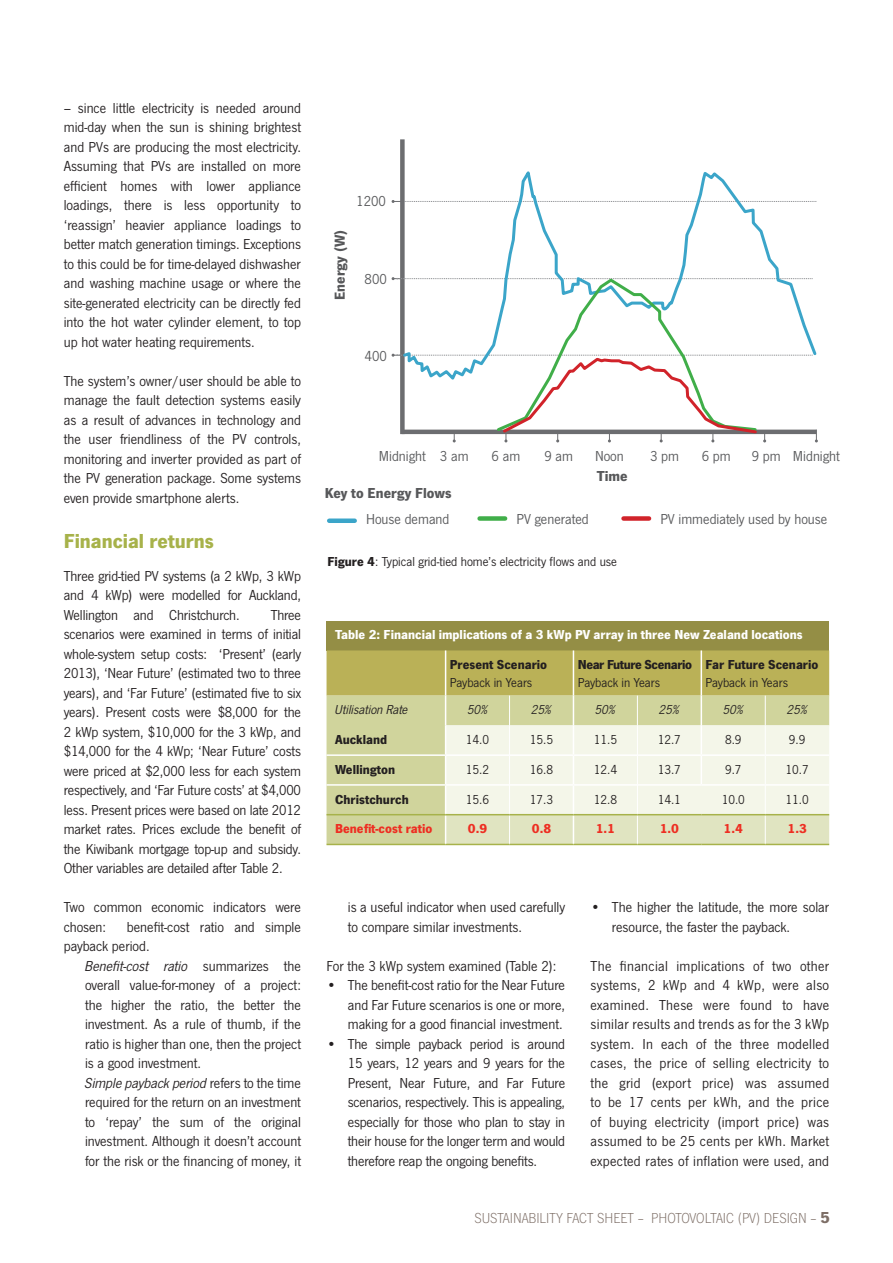
<style>
.page{position:relative;width:893px;height:1263px;background:#fff}
.page>*{position:absolute;margin:0;border:0;box-sizing:border-box;transform-origin:0 0}
.Sub_Heading{font:700 21px "News Got";color:#a7b24a}
.Body_Copy{font:15px/19.5px "News Got";color:#231f20;text-align:justify}
.Indent_Copy{font:15px/19.5px "News Got";color:#231f20;text-align:justify}
.t1{font:15px "News Got";color:#57585a}
.t2{font:300 15px "News Got";color:#7d6e66}
.t3{font:700 15px "News Got";color:#57585a}
.Table_Copy{font:13.5px "News Got";color:#231f20}
.Table_Heading{font:700 13.5px "News Got";color:#fff}
.Table_Copy-2{font:700 13.5px/18px "News Got";color:#231f20}
.Table_Heading-2{font:700 13.5px "News Got";color:#ee2e22}
.Table_Heading-3{font:700 13.5px/18px "News Got";letter-spacing:-.03em;color:#231f20}
.Table_Heading-4{font:700 13.5px "News Got";color:#231f20}
.Table_Copy-3{font:italic 13.5px "News Got";color:#231f20}
.Table_Heading-5{font:italic 13.5px "News Got";color:#231f20}
.s1{font-style:italic}
.s2{font-weight:700}
.s3{font-weight:400}
.s4{font-weight:700;font-size:16.5px}
</style>
<div class="page">
<div style="left:400px;top:139px;width:5px;height:295px;background:#6c6d70"></div>
<svg style="left:392px;top:200px;width:9px;height:3px"></svg>
<svg style="left:404px;top:165px;width:413px;height:112px"></svg>
<svg style="left:392px;top:277px;width:426px;height:165px"></svg>
<div style="left:329px;top:518px;width:26px;height:5px;background:#3ba5c9"></div>
<div style="left:480px;top:516px;width:25px;height:5px;background:#40ae49"></div>
<div style="left:623px;top:516px;width:26px;height:5px;background:#d1232a"></div>
<div style="left:327px;top:621px;width:502px;height:29px;background:#948e45"></div>
<hr style="left:327px;top:844px;width:119px;height:1px;background:#a7b24a">
<hr style="left:446px;top:844px;width:63px;height:1px;background:#a7b24a">
<hr style="left:509px;top:844px;width:64px;height:1px;background:#a7b24a">
<hr style="left:573px;top:844px;width:64px;height:1px;background:#a7b24a">
<hr style="left:637px;top:844px;width:64px;height:1px;background:#a7b24a">
<hr style="left:701px;top:844px;width:64px;height:1px;background:#a7b24a">
<hr style="left:765px;top:844px;width:64px;height:1px;background:#a7b24a">
<svg style="left:327px;top:650px;width:502px;height:194px;background:#d9daac"></svg>
<hr style="left:327px;top:814px;width:119px;height:1px;background:#a7b24a">
<hr style="left:446px;top:814px;width:63px;height:1px;background:#a7b24a">
<hr style="left:509px;top:814px;width:64px;height:1px;background:#a7b24a">
<hr style="left:573px;top:814px;width:64px;height:1px;background:#a7b24a">
<hr style="left:637px;top:814px;width:64px;height:1px;background:#a7b24a">
<hr style="left:701px;top:814px;width:64px;height:1px;background:#a7b24a">
<hr style="left:765px;top:814px;width:64px;height:1px;background:#a7b24a">
<p class="Body_Copy" style="left:64px;top:98px;width:239px">– since little electricity is needed around mid-day when the sun is shining brightest and PVs are producing the most electricity.<br>Assuming that PVs are installed on more efficient homes with lower appliance loadings, there is less opportunity to ‘reassign’ heavier appliance loadings to better match generation timings. Exceptions to this could be for time-delayed dishwasher and washing machine usage or where the site-generated electricity can be directly fed into the hot water cylinder element, to top up hot water heating requirements.</p>
<p class="Body_Copy" style="left:64px;top:371px;width:239px">The system’s owner/user should be able to manage the fault detection systems easily as a result of advances in technology and the user friendliness of the PV controls, monitoring and inverter provided as part of the PV generation package. Some systems even provide smartphone alerts.</p>
<p class="Sub_Heading" style="left:64px;top:528px;width:152px">Financial returns</p>
<p class="Body_Copy" style="left:64px;top:566px;width:239px">Three grid-tied PV systems (a 2 kWp, 3 kWp and 4 kWp) were modelled for Auckland, Wellington and Christchurch.</p>
<p class="Body_Copy" style="left:64px;top:605px;width:239px;text-indent:207px">Three scenarios were examined in terms of initial whole-system setup costs: ‘Present’ (early 2013), ‘Near Future’ (estimated two to three years), and ‘Far Future’ (estimated five to six years). Present costs were $8,000 for the 2 kWp system, $10,000 for the 3 kWp, and $14,000 for the 4 kWp; ‘Near Future’ costs were priced at $2,000 less for each system respectively, and ‘Far Future costs’ at $4,000 less. Present prices were based on late 2012 market rates. Prices exclude the benefit of the Kiwibank mortgage top-up and subsidy.<br>Other variables are detailed after Table 2.</p>
<p class="Body_Copy" style="left:64px;top:898px;width:239px">Two common economic indicators were chosen:</p>
<p class="Body_Copy" style="left:64px;top:917px;width:239px;text-indent:63px">benefit-cost ratio and simple payback period.</p>
<p class="Indent_Copy" style="left:85px;top:956px;width:217px"><span class="s1">Benefit-cost ratio</span> summarizes the overall value-for-money of a project: the higher the ratio, the better the investment. As a rule of thumb, if the ratio is higher than one, then the project is a good investment.</p>
<p class="Indent_Copy" style="left:85px;top:1073px;width:217px"><span class="s1">Simple payback period</span> refers to the time required for the return on an investment to ‘repay’ the sum of the original investment. Although it doesn’t account for the risk or the financing of money, it</p>
<p class="t3" style="left:331px;top:300px;width:72px;rotate:-90deg">Energy (W)</p>
<p class="t1" style="left:356px;top:192px;width:31px">1200</p>
<p class="t1" style="left:365px;top:271px;width:24px">800</p>
<p class="t1" style="left:365px;top:348px;width:24px">400</p>
<p class="t1" style="left:440px;top:448px;width:30px">3 am</p>
<p class="t1" style="left:492px;top:448px;width:30px">6 am</p>
<p class="t1" style="left:544px;top:448px;width:30px">9 am</p>
<p class="t1" style="left:595px;top:448px;width:30px">Noon</p>
<p class="t1" style="left:650px;top:448px;width:30px">3 pm</p>
<p class="t1" style="left:702px;top:448px;width:30px">6 pm</p>
<p class="t1" style="left:752px;top:448px;width:30px">9 pm</p>
<p class="t1" style="left:379px;top:448px;width:48px">Midnight</p>
<p class="t1" style="left:793px;top:448px;width:48px">Midnight</p>
<p class="t3" style="left:597px;top:467px;width:32px">Time</p>
<p class="t3" style="left:325px;top:484px;width:128px">Key to Energy Flows</p>
<p class="t1" style="left:366px;top:511px;width:85px">House demand</p>
<p class="t1" style="left:516px;top:511px;width:74px">PV generated</p>
<p class="t1" style="left:660px;top:511px;width:168px">PV immediately used by house</p>
<p class="Table_Copy" style="left:327px;top:554px;width:291px"><span class="s2">Figure 4</span>: Typical grid-tied home’s electricity flows and use</p>
<p class="Table_Heading" style="left:335px;top:627px;width:469px">Table 2: Financial implications of a 3 kWp PV array in three New Zealand locations</p>
<p class="Table_Copy-2" style="left:450px;top:655px;width:99px">Present Scenario<br><span class="s3">Payback in Years</span></p>
<p class="Table_Heading-3" style="left:578px;top:655px;width:116px">Near Future Scenario<br><span class="s3">Payback in Years</span></p>
<p class="Table_Copy-2" style="left:706px;top:655px;width:114px">Far Future Scenario<br><span class="s3">Payback in Years</span></p>
<p class="Table_Heading-5" style="left:335px;top:702px;width:75px">Utilisation Rate</p>
<p class="Table_Copy-3" style="left:467px;top:702px;width:22px">50%</p>
<p class="Table_Copy-3" style="left:531px;top:702px;width:22px">25%</p>
<p class="Table_Copy-3" style="left:595px;top:702px;width:22px">50%</p>
<p class="Table_Copy-3" style="left:659px;top:702px;width:22px">25%</p>
<p class="Table_Copy-3" style="left:723px;top:702px;width:22px">50%</p>
<p class="Table_Copy-3" style="left:787px;top:702px;width:22px">25%</p>
<p class="Table_Heading-4" style="left:335px;top:731px;width:54px">Auckland</p>
<p class="Table_Copy" style="left:466px;top:732px;width:25px">14.0</p>
<p class="Table_Copy" style="left:530px;top:732px;width:25px">15.5</p>
<p class="Table_Copy" style="left:594px;top:732px;width:25px">11.5</p>
<p class="Table_Copy" style="left:658px;top:732px;width:25px">12.7</p>
<p class="Table_Copy" style="left:725px;top:732px;width:18px">8.9</p>
<p class="Table_Copy" style="left:789px;top:732px;width:18px">9.9</p>
<p class="Table_Heading-4" style="left:335px;top:761px;width:62px">Wellington</p>
<p class="Table_Copy" style="left:466px;top:762px;width:25px">15.2</p>
<p class="Table_Copy" style="left:530px;top:762px;width:25px">16.8</p>
<p class="Table_Copy" style="left:594px;top:762px;width:25px">12.4</p>
<p class="Table_Copy" style="left:658px;top:762px;width:25px">13.7</p>
<p class="Table_Copy" style="left:725px;top:762px;width:18px">9.7</p>
<p class="Table_Copy" style="left:786px;top:762px;width:25px">10.7</p>
<p class="Table_Heading-4" style="left:335px;top:791px;width:75px">Christchurch</p>
<p class="Table_Copy" style="left:466px;top:792px;width:25px">15.6</p>
<p class="Table_Copy" style="left:530px;top:792px;width:25px">17.3</p>
<p class="Table_Copy" style="left:594px;top:792px;width:25px">12.8</p>
<p class="Table_Copy" style="left:658px;top:792px;width:25px">14.1</p>
<p class="Table_Copy" style="left:722px;top:792px;width:25px">10.0</p>
<p class="Table_Copy" style="left:786px;top:792px;width:25px">11.0</p>
<p class="Table_Heading-2" style="left:335px;top:821px;width:99px">Benefit-cost ratio</p>
<p class="Table_Heading-2" style="left:468px;top:821px;width:21px">0.9</p>
<p class="Table_Heading-2" style="left:532px;top:821px;width:21px">0.8</p>
<p class="Table_Heading-2" style="left:596px;top:821px;width:21px">1.1</p>
<p class="Table_Heading-2" style="left:660px;top:821px;width:21px">1.0</p>
<p class="Table_Heading-2" style="left:724px;top:821px;width:21px">1.4</p>
<p class="Table_Heading-2" style="left:787px;top:821px;width:21px">1.3</p>
<p class="Indent_Copy" style="left:348px;top:898px;width:219px">is a useful indicator when used carefully to compare similar investments.</p>
<p class="Body_Copy" style="left:327px;top:956px;width:231px">For the 3 kWp system examined (Table 2):</p>
<p class="Body_Copy" style="left:348px;top:976px;width:219px;text-indent:-21px">• The benefit-cost ratio for the Near Future and Far Future scenarios is one or more, making for a good financial investment.</p>
<p class="Body_Copy" style="left:348px;top:1034px;width:219px;text-indent:-21px">• The simple payback period is around 15 years, 12 years and 9 years for the Present, Near Future, and Far Future scenarios, respectively. This is appealing, especially for those who plan to stay in their house for the longer term and would therefore reap the ongoing benefits.</p>
<p class="Body_Copy" style="left:612px;top:898px;width:219px;text-indent:-21px">• The higher the latitude, the more solar resource, the faster the payback.</p>
<p class="Body_Copy" style="left:591px;top:956px;width:240px">The financial implications of two other systems, 2 kWp and 4 kWp, were also examined. These were found to have similar results and trends as for the 3 kWp system. In each of the three modelled cases, the price of selling electricity to the grid (export price) was assumed to be 17 cents per kWh, and the price of buying electricity (import price) was assumed to be 25 cents per kWh. Market expected rates of inflation were used, and</p>
<p class="t2" style="left:474px;top:1210px;width:357px">SUSTAINABILITY FACT SHEET – PHOTOVOLTAIC (PV) DESIGN – <span class="s4">5</span></p>
</div>
